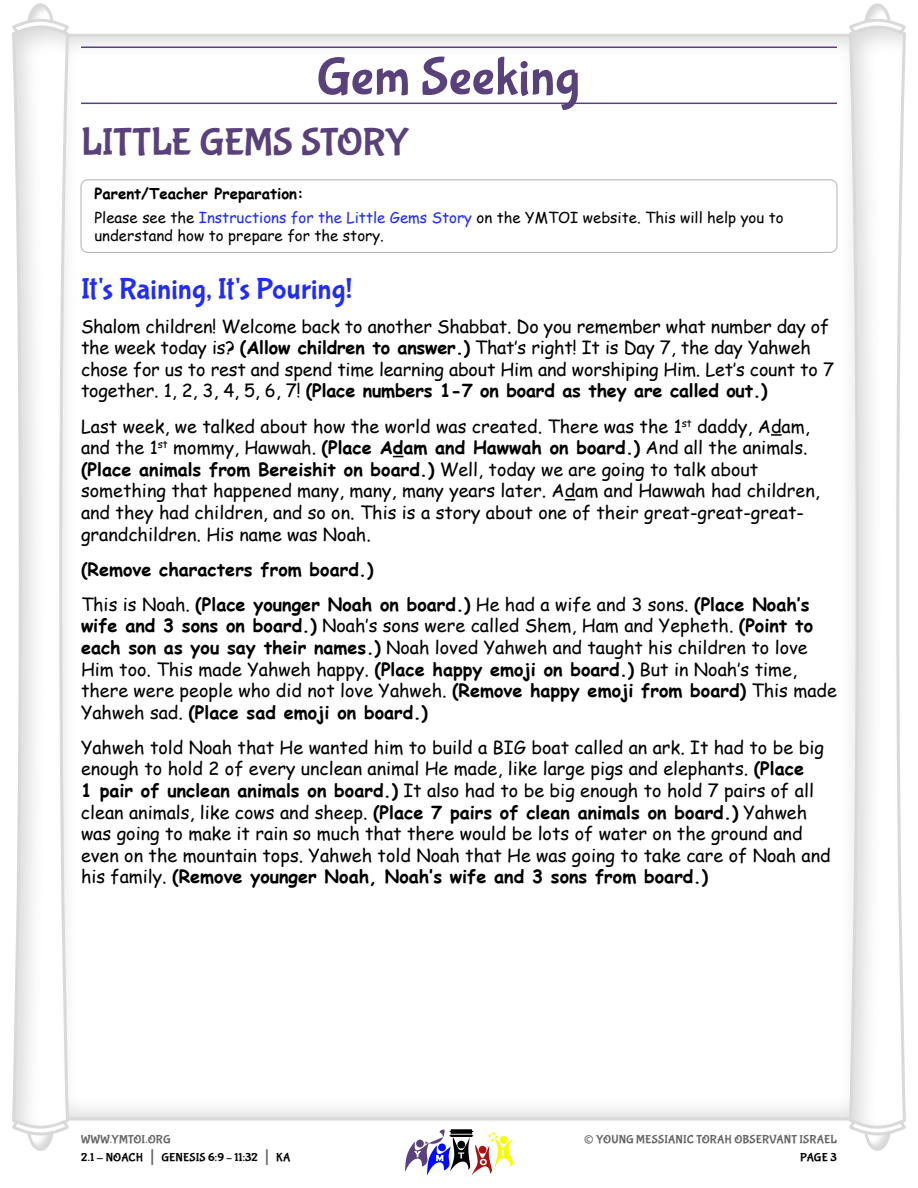
<style>
.page{position:relative;width:918px;height:1188px;background:#fff}
.page>*{position:absolute;margin:0;border:0;box-sizing:border-box;transform-origin:0 0}
.Section_Heading{font:54px "Bubblegum Sans";letter-spacing:.005em;color:#59417c}
.Heading{font:39px "Bubblegum Sans";letter-spacing:-.005em;color:#59417c}
.Sub_Heading{font:30px "Bubblegum Sans";letter-spacing:.005em;color:#222cf9}
.t1{font:27px "Bubblegum Sans";color:#666}
.Body_Text_-_Little_Gems_Story{font:18px/21.6px "Comic Sans MS";color:#000}
.Body_Text_-_Little_Gems_Story-2{font:700 18px "Comic Sans MS";color:#000}
.Body_Text_-_Instructions_Col__Width{font:15px/18px "Comic Sans MS";color:#000}
.Body_Text_-_Instructions_Col__Width-2{font:700 15px "Comic Sans MS";color:#000}
.t2{font:12px/18px "Bubblegum Sans";letter-spacing:.01em;color:#000}
.t3{font:12px "Bubblegum Sans";letter-spacing:.01em;color:#666}
.s1{color:#222cf9}
.s2{font-weight:700}
.s3{color:#666}
.s4{font-size:21px;color:#666}
</style>
<div class="page">
<svg style="left:405px;top:1129px;width:108px;height:46px"></svg>
<div style="left:24px;top:1102px;width:30px;height:50px;background:#000;opacity:.15"></div>
<div style="left:27px;top:1104px;width:27px;height:47px;border:3px solid #d9d9d9;border-radius:50%"></div>
<svg style="left:17px;top:1114px;width:55px;height:23px"></svg>
<div style="left:27px;top:2px;width:30px;height:51px;background:#000;opacity:.15"></div>
<div style="left:27px;top:3px;width:27px;height:48px;border:3px solid #d9d9d9;border-radius:50%"></div>
<svg style="left:18px;top:17px;width:45px;height:7px"></svg>
<svg style="left:12px;top:24px;width:58px;height:1106px"></svg>
<div style="left:861px;top:1102px;width:30px;height:50px;background:#000;opacity:.15"></div>
<div style="left:864px;top:1104px;width:27px;height:47px;border:3px solid #d9d9d9;border-radius:50%"></div>
<svg style="left:854px;top:1130px;width:47px;height:7px"></svg>
<div style="left:864px;top:2px;width:30px;height:51px;background:#000;opacity:.15"></div>
<div style="left:864px;top:3px;width:27px;height:48px;border:3px solid #d9d9d9;border-radius:50%"></div>
<svg style="left:846px;top:17px;width:54px;height:23px"></svg>
<svg style="left:848px;top:24px;width:58px;height:1106px"></svg>
<hr style="left:81px;top:103px;width:756px;height:1px;background:#59417c">
<hr style="left:81px;top:46px;width:756px;height:2px;background:#59417c">
<div style="left:81px;top:179px;width:756px;height:74px;border:1px solid #b3b3b3;border-radius:7px"></div>
<svg style="left:771px;top:434px;width:11px;height:2px"></svg>
<svg style="left:565px;top:499px;width:10px;height:2px"></svg>
<p class="Section_Heading" style="left:317px;top:47px;width:265px">Gem Seeking</p>
<p class="Heading" style="left:81px;top:120px;width:330px">LITTLE GEMS STORY</p>
<p class="Body_Text_-_Instructions_Col__Width-2" style="left:94px;top:182px;width:211px">Parent/Teacher Preparation:</p>
<p class="Body_Text_-_Instructions_Col__Width" style="left:94px;top:208px;width:691px">Please see the <span class="s1">Instructions for the Little Gems Story</span> on the YMTOI website. This will help you to understand how to prepare for the story.</p>
<p class="Sub_Heading" style="left:81px;top:272px;width:273px">It's Raining, It's Pouring!</p>
<p class="Body_Text_-_Little_Gems_Story" style="left:81px;top:315px;width:755px">Shalom children! Welcome back to another Shabbat. Do you remember what number day of the week today is? <span class="s2">(Allow children to answer. )</span> That’s right! It is Day 7, the day Yahweh chose for us to rest and spend time learning about Him and worshiping Him. Let’s count to 7 together. 1, 2, 3, 4, 5, 6, 7! <span class="s2">(Place numbers 1-7 on board as they are called out. )</span></p>
<p class="Body_Text_-_Little_Gems_Story" style="left:81px;top:415px;width:740px">Last week, we talked about how the world was created. There was the 1<sup>st</sup> daddy, Adam, and the 1<sup>st</sup> mommy, Hawwah. <span class="s2">(Place Adam and Hawwah on board.)</span> And all the animals. <span class="s2">(Place animals from Bereishit on board. )</span> Well, today we are going to talk about something that happened many, many, many years later. Adam and Hawwah had children, and they had children, and so on. This is a story about one of their great-great-great&shy;grandchildren. His name was Noah.</p>
<p class="Body_Text_-_Little_Gems_Story-2" style="left:81px;top:556px;width:294px">(Remove characters from board. )</p>
<p class="Body_Text_-_Little_Gems_Story" style="left:81px;top:593px;width:758px">This is Noah. <span class="s2">(Place younger Noah on board. )</span> He had a wife and 3 sons. <span class="s2">(Place Noah’s wife and 3 sons on board. )</span> Noah’s sons were called Shem, Ham and Yepheth. <span class="s2">(Point to each son as you say their names. )</span> Noah loved Yahweh and taught his children to love Him too. This made Yahweh happy. <span class="s2">(Place happy emoji on board. )</span> But in Noah’s time, there were people who did not love Yahweh. <span class="s2">(Remove happy emoji from board)</span> This made Yahweh sad. <span class="s2">(Place sad emoji on board. )</span></p>
<p class="Body_Text_-_Little_Gems_Story" style="left:81px;top:736px;width:751px">Yahweh told Noah that He wanted him to build a BIG boat called an ark. It had to be big enough to hold 2 of every unclean animal He made, like large pigs and elephants. <span class="s2">(Place<br>1 pair of unclean animals on board. )</span> It also had to be big enough to hold 7 pairs of all clean animals, like cows and sheep. <span class="s2">(Place 7 pairs of clean animals on board. )</span> Yahweh was going to make it rain so much that there would be lots of water on the ground and even on the mountain tops. Yahweh told Noah that He was going to take care of Noah and his family. <span class="s2">(Remove younger Noah, Noah’s wife and 3 sons from board.)</span></p>
<p class="t2" style="left:81px;top:1131px;width:211px"><span class="s3">WWW.YMTOI.ORG<br></span>2.1 - NOACH <span class="s4">|</span> GENESIS 6:9 – 11:32 <span class="s4">|</span> KA</p>
<h3 class="t1" style="left:584px;top:1124px;width:12px">©</h3>
<p class="t3" style="left:596px;top:1133px;width:242px">YOUNG MESSIANIC TORAH OBSERVANT ISRAEL</p>
<p class="t2" style="left:800px;top:1149px;width:38px">PAGE 3</p>
</div>
